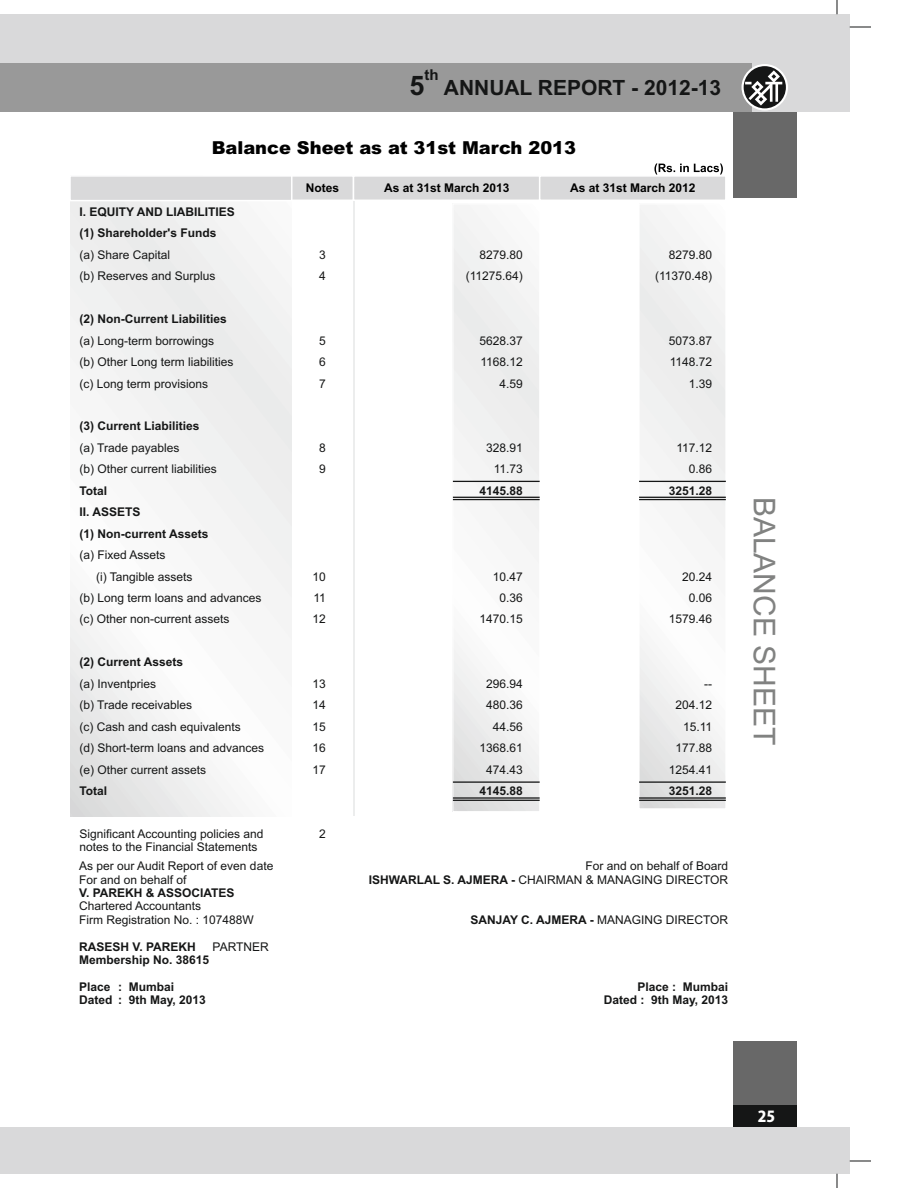
<style>
.page{position:relative;width:918px;height:1188px;background:#fff}
.page>*{position:absolute;margin:0;border:0;box-sizing:border-box;transform-origin:0 0}
.t1{font:30px "Arial";color:#818281}
.t2{font:700 21px "Arial";color:#151616}
.t3{font:900 17.85px "Arial";color:#000}
.t4{font:800 15px "Koz Go Pro";color:#fff}
.t5{font:700 15px "Arial";color:#151616}
.t6{font:12px/13.4px "Arial";color:#151616}
.t7{font:700 12px/21.5px "Arial";color:#151616}
.t8{font:700 12px "Arial";color:#000}
.s1{font-size:27px}
.s2{font-weight:700}
</style>
<div class="page">
<div style="left:0;top:1127px;width:850px;height:47px;background:#d9d9da"></div>
<div style="left:0;top:14px;width:850px;height:98px;background:#d9d9da"></div>
<div style="left:0;top:63px;width:752px;height:49px;background:#999"></div>
<svg style="left:837px;top:0;width:1px;height:14px"></svg>
<svg style="left:837px;top:1174px;width:1px;height:14px"></svg>
<svg style="left:850px;top:27px;width:21px;height:1px"></svg>
<svg style="left:850px;top:1161px;width:21px;height:1px"></svg>
<svg style="left:742px;top:64px;width:46px;height:47px"></svg>
<svg style="left:745px;top:70px;width:37px;height:36px"></svg>
<div style="left:733px;top:112px;width:64px;height:85px;background:#686868"></div>
<div style="left:733px;top:1042px;width:64px;height:85px;background:#686868"></div>
<div style="left:733px;top:1106px;width:64px;height:21px;background:#151616"></div>
<hr style="left:353px;top:201px;width:1px;height:615px;background:#eceded">
<svg style="left:70px;top:163px;width:656px;height:649px"></svg>
<hr style="left:453px;top:782px;width:87px;height:1px;background:#151616">
<hr style="left:453px;top:800px;width:87px;height:1px;background:#151616">
<hr style="left:453px;top:798px;width:87px;height:1px;background:#151616">
<hr style="left:639px;top:782px;width:87px;height:1px;background:#151616">
<hr style="left:639px;top:800px;width:87px;height:1px;background:#151616">
<hr style="left:639px;top:798px;width:87px;height:1px;background:#151616">
<hr style="left:453px;top:481px;width:87px;height:1px;background:#151616">
<hr style="left:453px;top:499px;width:87px;height:1px;background:#151616">
<hr style="left:453px;top:497px;width:87px;height:1px;background:#151616">
<hr style="left:639px;top:481px;width:87px;height:1px;background:#151616">
<hr style="left:639px;top:499px;width:87px;height:1px;background:#151616">
<hr style="left:639px;top:497px;width:87px;height:1px;background:#151616">
<p class="t5" style="left:425px;top:69px;width:16px">th</p>
<h2 class="t2" style="left:410px;top:80px;width:313px"><span class="s1">5</span> ANNUAL REPORT - 2012-13</h2>
<h3 class="t3" style="left:212px;top:141px;width:366px">Balance Sheet as at 31st March 2013</h3>
<p class="t8" style="left:306px;top:184px;width:35px">Notes</p>
<p class="t8" style="left:384px;top:184px;width:127px">As at 31st March 2013</p>
<p class="t8" style="left:570px;top:184px;width:127px">As at 31st March 2012</p>
<p class="t7" style="left:80px;top:202px;width:157px">I. EQUITY AND LIABILITIES (1) Shareholder's Funds</p>
<p class="t6" style="left:80px;top:249px;width:92px">(a) Share Capital</p>
<p class="t6" style="left:319px;top:249px;width:8px">3</p>
<p class="t6" style="left:480px;top:249px;width:45px">8279.80</p>
<p class="t6" style="left:669px;top:249px;width:45px">8279.80</p>
<p class="t6" style="left:80px;top:271px;width:138px">(b) Reserves and Surplus</p>
<p class="t6" style="left:319px;top:271px;width:8px">4</p>
<p class="t6" style="left:466px;top:271px;width:59px">(11275.64)</p>
<p class="t6" style="left:655px;top:271px;width:59px">(11370.48)</p>
<p class="t7" style="left:80px;top:309px;width:149px">(2) Non-Current Liabilities</p>
<p class="t6" style="left:80px;top:335px;width:136px">(a) Long-term borrowings</p>
<p class="t6" style="left:319px;top:335px;width:8px">5</p>
<p class="t6" style="left:480px;top:335px;width:45px">5628.37</p>
<p class="t6" style="left:669px;top:335px;width:45px">5073.87</p>
<p class="t6" style="left:80px;top:356px;width:156px">(b) Other Long term liabilities</p>
<p class="t6" style="left:319px;top:356px;width:8px">6</p>
<p class="t6" style="left:480px;top:356px;width:44px">1168.12</p>
<p class="t6" style="left:670px;top:356px;width:44px">1148.72</p>
<p class="t6" style="left:80px;top:378px;width:130px">(c) Long term provisions</p>
<p class="t6" style="left:319px;top:378px;width:8px">7</p>
<p class="t6" style="left:500px;top:378px;width:25px">4.59</p>
<p class="t6" style="left:689px;top:378px;width:25px">1.39</p>
<p class="t7" style="left:80px;top:417px;width:122px">(3) Current Liabilities</p>
<p class="t6" style="left:80px;top:442px;width:102px">(a) Trade payables</p>
<p class="t6" style="left:319px;top:442px;width:8px">8</p>
<p class="t6" style="left:486px;top:442px;width:38px">328.91</p>
<p class="t6" style="left:676px;top:442px;width:37px">117.12</p>
<p class="t6" style="left:80px;top:464px;width:139px">(b) Other current liabilities</p>
<p class="t6" style="left:319px;top:464px;width:8px">9</p>
<p class="t6" style="left:494px;top:464px;width:31px">11.73</p>
<p class="t6" style="left:689px;top:464px;width:25px">0.86</p>
<p class="t7" style="left:80px;top:481px;width:29px">Total</p>
<p class="t7" style="left:480px;top:481px;width:45px">4145.88</p>
<p class="t7" style="left:669px;top:481px;width:45px">3251.28</p>
<p class="t7" style="left:80px;top:502px;width:130px">II. ASSETS<br>(1) Non-current Assets</p>
<p class="t6" style="left:96px;top:545px;width:98px;line-height:21.5px;text-indent:-17px">(a) Fixed Assets<br>(i) Tangible assets</p>
<p class="t6" style="left:312px;top:571px;width:15px">10</p>
<p class="t6" style="left:493px;top:571px;width:32px">10.47</p>
<p class="t6" style="left:682px;top:571px;width:32px">20.24</p>
<p class="t6" style="left:80px;top:592px;width:184px">(b) Long term loans and advances</p>
<p class="t6" style="left:313px;top:592px;width:14px">11</p>
<p class="t6" style="left:500px;top:592px;width:25px">0.36</p>
<p class="t6" style="left:689px;top:592px;width:25px">0.06</p>
<p class="t6" style="left:80px;top:614px;width:152px">(c) Other non-current assets</p>
<p class="t6" style="left:312px;top:614px;width:15px">12</p>
<p class="t6" style="left:480px;top:614px;width:45px">1470.15</p>
<p class="t6" style="left:669px;top:614px;width:45px">1579.46</p>
<p class="t7" style="left:80px;top:653px;width:105px">(2) Current Assets</p>
<p class="t6" style="left:80px;top:678px;width:78px">(a) Inventpries</p>
<p class="t6" style="left:312px;top:678px;width:15px">13</p>
<p class="t6" style="left:486px;top:678px;width:38px">296.94</p>
<p class="t6" style="left:704px;top:678px;width:9px">--</p>
<p class="t6" style="left:80px;top:699px;width:114px">(b) Trade receivables</p>
<p class="t6" style="left:312px;top:699px;width:15px">14</p>
<p class="t6" style="left:486px;top:699px;width:38px">480.36</p>
<p class="t6" style="left:676px;top:699px;width:38px">204.12</p>
<p class="t6" style="left:80px;top:721px;width:163px">(c) Cash and cash equivalents</p>
<p class="t6" style="left:312px;top:721px;width:15px">15</p>
<p class="t6" style="left:493px;top:721px;width:32px">44.56</p>
<p class="t6" style="left:683px;top:721px;width:31px">15.11</p>
<p class="t6" style="left:80px;top:742px;width:186px">(d) Short-term loans and advances</p>
<p class="t6" style="left:312px;top:742px;width:15px">16</p>
<p class="t6" style="left:480px;top:742px;width:45px">1368.61</p>
<p class="t6" style="left:676px;top:742px;width:38px">177.88</p>
<p class="t6" style="left:80px;top:764px;width:128px">(e) Other current assets</p>
<p class="t6" style="left:312px;top:764px;width:15px">17</p>
<p class="t6" style="left:486px;top:764px;width:38px">474.43</p>
<p class="t6" style="left:669px;top:764px;width:45px">1254.41</p>
<p class="t7" style="left:80px;top:781px;width:29px">Total</p>
<p class="t7" style="left:480px;top:781px;width:45px">4145.88</p>
<p class="t7" style="left:669px;top:781px;width:45px">3251.28</p>
<p class="t6" style="left:80px;top:828px;width:186px">Significant Accounting policies and</p>
<p class="t6" style="left:319px;top:828px;width:8px">2</p>
<p class="t6" style="left:80px;top:842px;width:180px">notes to the Financial Statements</p>
<p class="t6" style="left:79px;top:860px;width:196px">As per our Audit Report of even date<br>For and on behalf of</p>
<p class="t7" style="left:79px;top:883px;width:157px">V. PAREKH &amp; ASSOCIATES</p>
<p class="t6" style="left:79px;top:901px;width:176px">Chartered Accountants<br>Firm Registration No. : 107488W</p>
<p class="t7" style="left:79px;top:937px;width:118px">RASESH V. PAREKH</p>
<p class="t6" style="left:213px;top:941px;width:58px">PARTNER</p>
<p class="t7" style="left:79px;top:950px;width:132px">Membership No. 38615</p>
<p class="t7" style="left:79px;top:981px;width:128px;line-height:13.4px">Place : Mumbai<br>Dated : 9th May, 2013</p>
<p class="t6" style="left:369px;top:860px;width:361px;text-align:right">For and on behalf of Board<br><span class="s2">ISHWARLAL S. AJMERA -</span> CHAIRMAN &amp; MANAGING DIRECTOR</p>
<p class="t6" style="left:471px;top:914px;width:259px"><span class="s2">SANJAY C. AJMERA -</span> MANAGING DIRECTOR</p>
<p class="t7" style="left:604px;top:981px;width:126px;line-height:13.4px;text-align:right">Place : Mumbai<br>Dated : 9th May, 2013</p>
<h1 class="t1" style="left:776px;top:497px;width:250px;rotate:90deg">BALANCE SHEET</h1>
<p class="t4" style="left:758px;top:1108px;width:19px">25</p>
</div>
